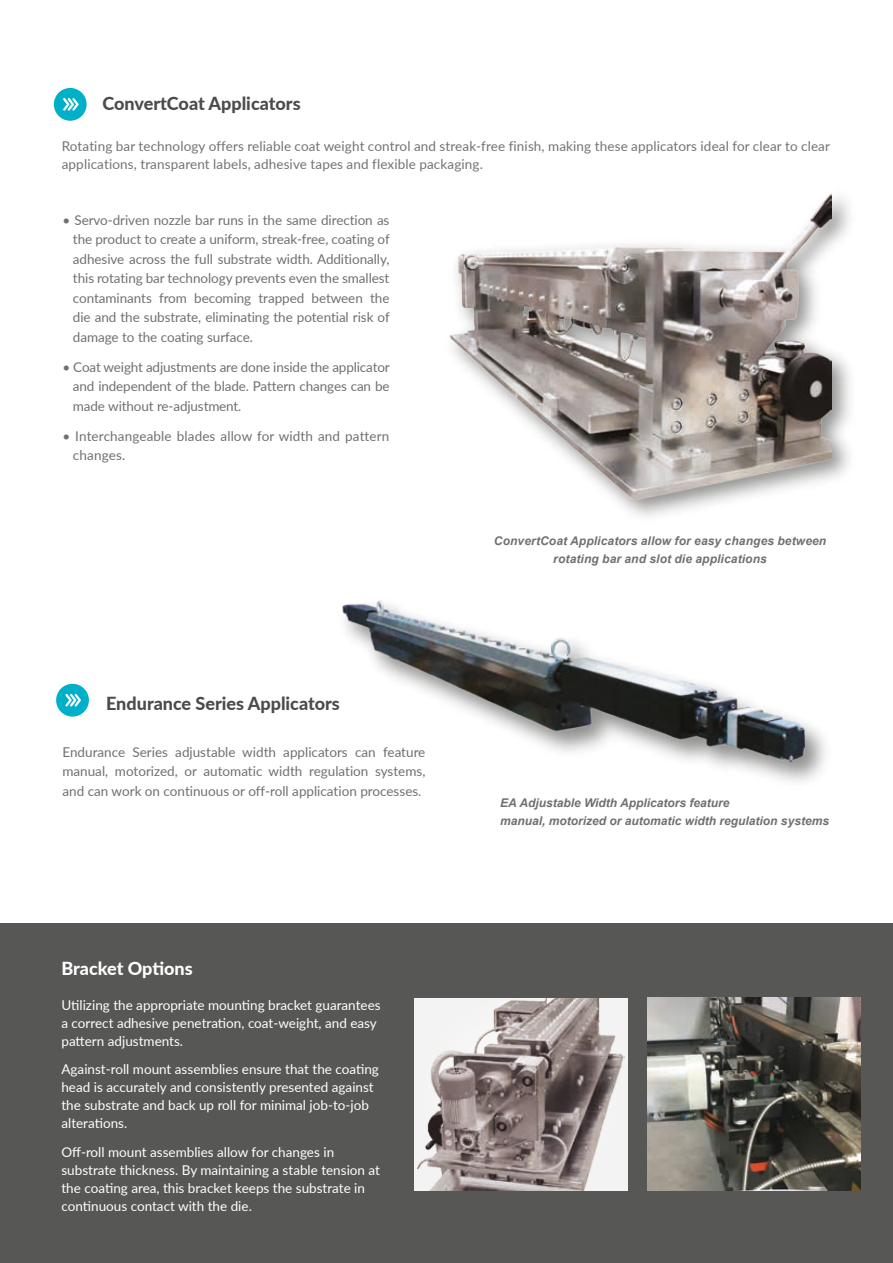
<style>
.page{position:relative;width:893px;height:1263px;background:#fff}
.page>*{position:absolute;margin:0;border:0;box-sizing:border-box;transform-origin:0 0}
.t1{font:800 18px "Lato";color:#4b4b4a}
.t2{font:800 18px "Lato";letter-spacing:-.005em;color:#fff}
.t3{font:13.5px/19.5px "Lato";letter-spacing:-.005em;color:#70706f;text-align:justify}
.t4{font:13.5px/18px "Lato";color:#fff}
.t5{font:13.5px/18px "Lato";letter-spacing:.01em;color:#747273}
.t6{font:italic 700 12px/18px "Arial";color:#70706f}
</style>
<div class="page">
<div style="left:0;top:923px;width:893px;height:340px;background:#575756"></div>
<img style="left:450px;top:193px;width:382px;height:307px">
<img style="left:340px;top:600px;width:465px;height:176px">
<div style="left:54px;top:88px;width:33px;height:33px;background:#00afc8;border-radius:50%"></div>
<svg style="left:63px;top:98px;width:16px;height:13px"></svg>
<div style="left:56px;top:684px;width:33px;height:33px;background:#00afc8;border-radius:50%"></div>
<svg style="left:65px;top:694px;width:16px;height:12px"></svg>
<img style="left:647px;top:998px;width:213px;height:192px">
<div style="left:415px;top:998px;width:212px;height:192px;background:#f3f3f3"></div>
<img style="left:417px;top:998px;width:207px;height:193px">
<h1 class="t1" style="left:102px;top:90px;width:200px">ConvertCoat Applicators</h1>
<p class="t5" style="left:62px;top:137px;width:770px">Rotating bar technology offers reliable coat weight control and streak-free finish, making these applicators ideal for clear to clear applications, transparent labels, adhesive tapes and flexible packaging.</p>
<p class="t3" style="left:73px;top:209px;width:318px;text-indent:-11px">• Servo-driven nozzle bar runs in the same direction as the product to create a uniform, streak-free, coating of adhesive across the full substrate width. Additionally, this rotating bar technology prevents even the smallest contaminants from becoming trapped between the die and the substrate, eliminating the potential risk of damage to the coating surface.</p>
<p class="t3" style="left:73px;top:356px;width:318px;text-indent:-11px">• Coat weight adjustments are done inside the applicator and independent of the blade. Pattern changes can be made without re-adjustment.</p>
<p class="t3" style="left:73px;top:425px;width:318px;text-indent:-11px">• Interchangeable blades allow for width and pattern changes.</p>
<h1 class="t1" style="left:106px;top:690px;width:235px">Endurance Series Applicators</h1>
<p class="t3" style="left:62px;top:742px;width:364px">Endurance Series adjustable width applicators can feature manual, motorized, or automatic width regulation systems, and can work on continuous or off-roll application processes.</p>
<h1 class="t2" style="left:61px;top:955px;width:133px">Bracket Options</h1>
<p class="t4" style="left:61px;top:995px;width:321px">Utilizing the appropriate mounting bracket guarantees a correct adhesive penetration, coat-weight, and easy pattern adjustments.</p>
<p class="t4" style="left:61px;top:1059px;width:319px">Against-roll mount assemblies ensure that the coating head is accurately and consistently presented against the substrate and back up roll for minimal job-to-job alterations.</p>
<p class="t4" style="left:61px;top:1142px;width:320px">Off-roll mount assemblies allow for changes in substrate thickness. By maintaining a stable tension at the coating area, this bracket keeps the substrate in continuous contact with the die.</p>
<p class="t6" style="left:494px;top:532px;width:334px;text-align:center">ConvertCoat Applicators allow for easy changes between rotating bar and slot die applications</p>
<p class="t6" style="left:500px;top:794px;width:330px">EA Adjustable Width Applicators feature<br>manual, motorized or automatic width regulation systems</p>
</div>
